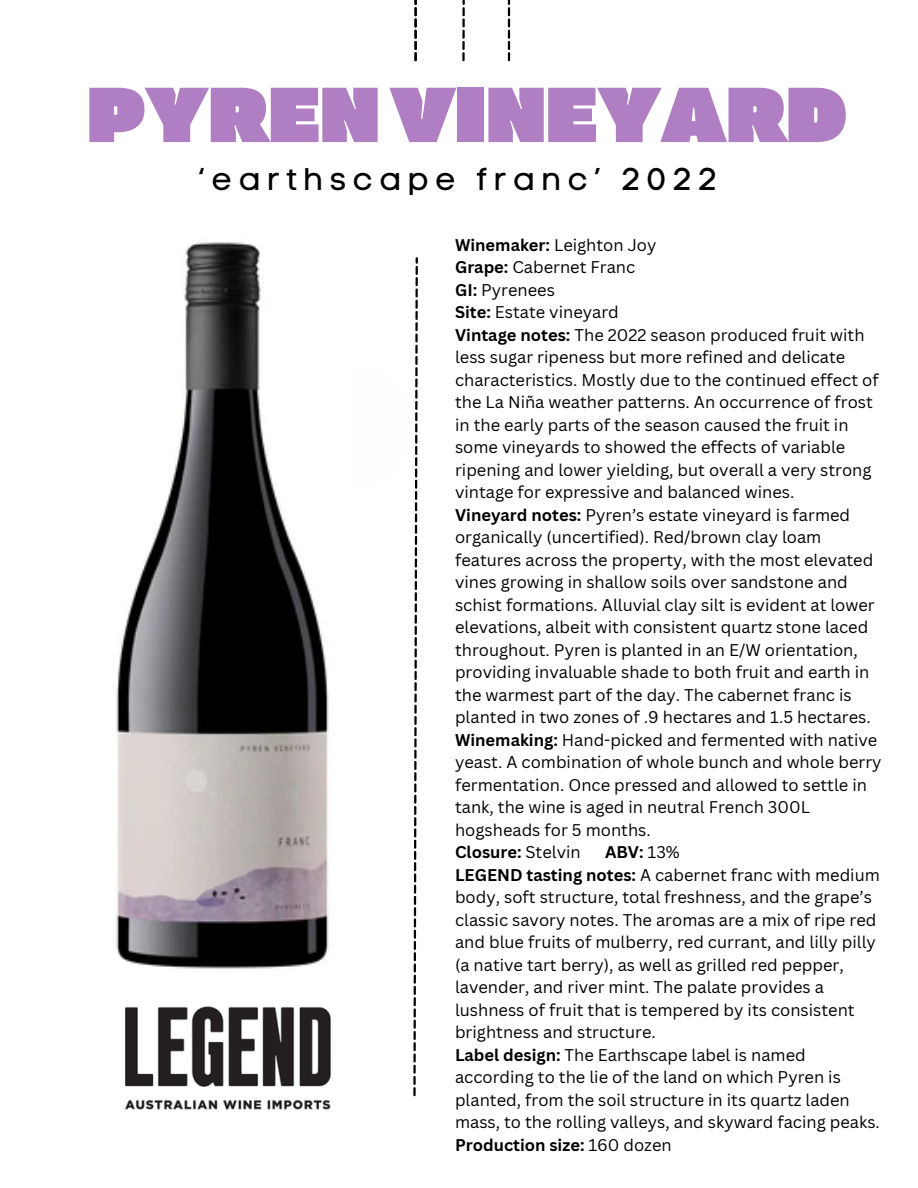
<style>
.page{position:relative;width:918px;height:1188px;background:#fff}
.page>*{position:absolute;margin:0;border:0;box-sizing:border-box;transform-origin:0 0}
.t1{font:900 77.7px "Muller";color:#b07ec2}
.t2{font:31.35px "Code Pro Normal LC";letter-spacing:.2em;color:#000}
.t3{font:16.5px/22.5px "Canva Sans";color:#000}
.t4{font:700 16.5px "Canva Sans";color:#000}
.s1{font-weight:700}
.s2{font-weight:400}
</style>
<div class="page">
<svg style="left:414px;top:0;width:3px;height:61px"></svg>
<svg style="left:462px;top:0;width:3px;height:62px"></svg>
<svg style="left:508px;top:0;width:2px;height:61px"></svg>
<svg style="left:413px;top:257px;width:5px;height:839px"></svg>
<img style="left:125px;top:1006px;width:206px;height:104px">
<img style="left:116px;top:242px;width:213px;height:727px">
<p class="t1" style="left:87px;top:82px;width:761px">PYRENVINEYARD</p>
<p class="t2" style="left:199px;top:160px;width:520px">‘earthscape franc’ 2022</p>
<p class="t3" style="left:455px;top:233px;width:203px"><span class="s1">Winemaker:</span> Leighton Joy</p>
<p class="t3" style="left:455px;top:256px;width:182px"><span class="s1">Grape:</span> Cabernet Franc</p>
<p class="t3" style="left:455px;top:278px;width:101px"><span class="s1">GI:</span> Pyrenees</p>
<p class="t3" style="left:455px;top:301px;width:165px"><span class="s1">Site:</span> Estate vineyard</p>
<p class="t3" style="left:455px;top:323px;width:425px"><span class="s1">Vintage notes:</span> The 2022 season produced fruit with less sugar ripeness but more refined and delicate characteristics. Mostly due to the continued effect of the La Niña weather patterns. An occurrence of frost in the early parts of the season caused the fruit in some vineyards to showed the effects of variable ripening and lower yielding, but overall a very strong vintage for expressive and balanced wines.</p>
<p class="t3" style="left:455px;top:503px;width:421px"><span class="s1">Vineyard notes:</span> Pyren’s estate vineyard is farmed organically (uncertified). Red/brown clay loam features across the property, with the most elevated vines growing in shallow soils over sandstone and schist formations. Alluvial clay silt is evident at lower elevations, albeit with consistent quartz stone laced throughout. Pyren is planted in an E/W orientation, providing invaluable shade to both fruit and earth in the warmest part of the day. The cabernet franc is planted in two zones of .9 hectares and 1.5 hectares.</p>
<p class="t3" style="left:455px;top:728px;width:428px"><span class="s1">Winemaking:</span> Hand-picked and fermented with native yeast. A combination of whole bunch and whole berry fermentation. Once pressed and allowed to settle in tank, the wine is aged in neutral French 300L hogsheads for 5 months.</p>
<p class="t4" style="left:455px;top:841px;width:127px">Closure: <span class="s2">Stelvin</span></p>
<p class="t4" style="left:605px;top:841px;width:76px">ABV: <span class="s2">13%</span></p>
<p class="t3" style="left:455px;top:863px;width:426px"><span class="s1">LEGEND tasting notes:</span> A cabernet franc with medium body, soft structure, total freshness, and the grape’s classic savory notes. The aromas are a mix of ripe red and blue fruits of mulberry, red currant, and lilly pilly (a native tart berry), as well as grilled red pepper, lavender, and river mint. The palate provides a lushness of fruit that is tempered by its consistent brightness and structure.</p>
<p class="t3" style="left:455px;top:1043px;width:426px"><span class="s1">Label design:</span> The Earthscape label is named according to the lie of the land on which Pyren is planted, from the soil structure in its quartz laden mass, to the rolling valleys, and skyward facing peaks.</p>
<p class="t4" style="left:455px;top:1133px;width:218px">Production size: <span class="s2">160 dozen</span></p>
</div>
